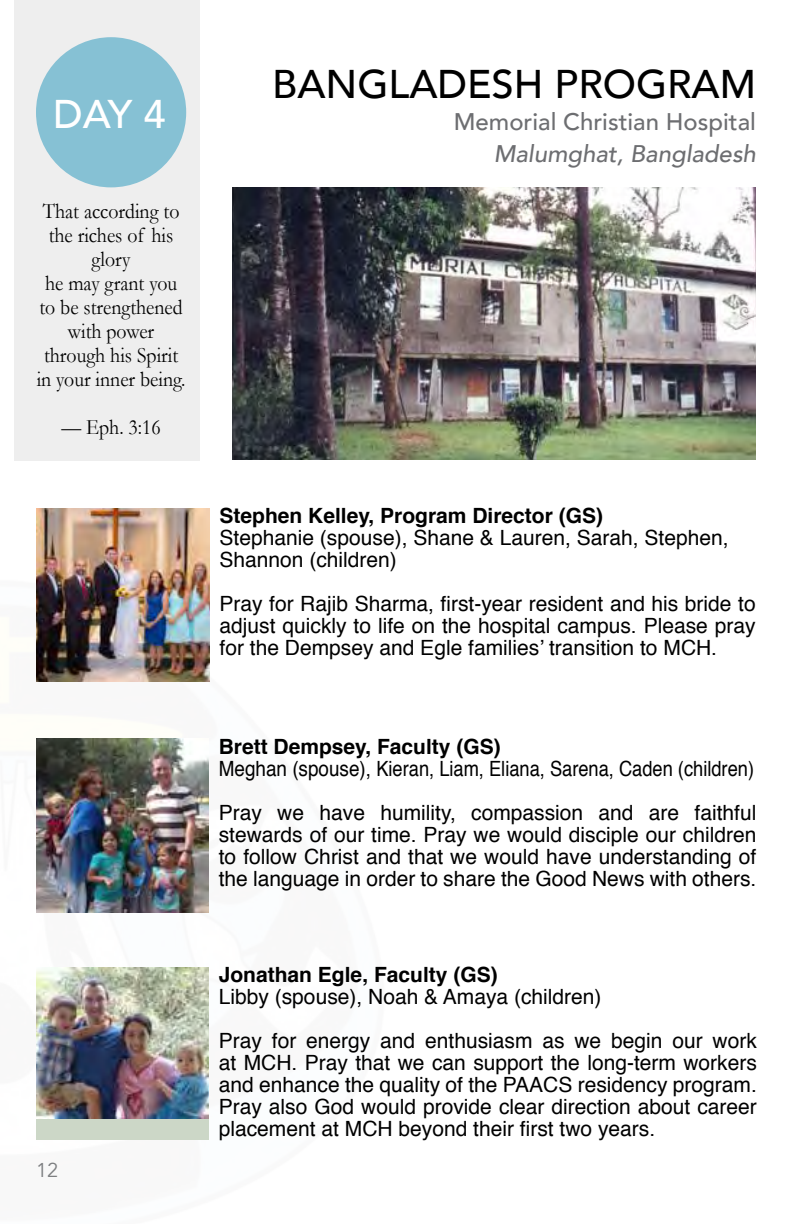
<style>
.page{position:relative;width:792px;height:1224px;background:#fff}
.page>*{position:absolute;margin:0;border:0;box-sizing:border-box;transform-origin:0 0}
.t1{font:500 40px "Avenir";color:#000}
.t2{font:500 40px "Avenir";color:#fff}
.t3{font:500 24px "Avenir";color:#6d6e71}
.t4{font:italic 500 24px "Avenir";color:#6d6e71}
.t5{font:22px/24px "Garamond";color:#000;text-align:center;scale:.9 1}
.t6{font:21px/22px "Helvetica";color:#000;text-align:justify}
.t7{font:21px/44px "Helvetica";color:#000;scale:.9 1}
.t8{font:700 21px "Helvetica";color:#000}
.t9{font:20px "Avenir";color:#808284}
</style>
<div class="page">
<svg style="left:14px;top:0;width:186px;height:460px;background:#d8e4e8"></svg>
<img style="left:232px;top:187px;width:524px;height:272px">
<img style="left:36px;top:508px;width:174px;height:173px">
<img style="left:36px;top:739px;width:173px;height:173px">
<div style="left:36px;top:967px;width:173px;height:173px;background:#ccd7c7"></div>
<img style="left:36px;top:967px;width:173px;height:151px">
<h1 class="t2" style="left:53px;top:80px;width:114px">DAY 4</h1>
<p class="t5" style="left:37px;top:199px;width:167px">That according to the riches of his glory<br>he may grant you to be strengthened with power through his Spirit in your inner being.</p>
<p class="t5" style="left:61px;top:415px;width:112px">— Eph. 3:16</p>
<p class="t9" style="left:36px;top:1158px;width:24px">12</p>
<h1 class="t1" style="left:272px;top:49px;width:485px">BANGLADESH PROGRAM</h1>
<p class="t3" style="left:454px;top:100px;width:304px">Memorial Christian Hospital</p>
<p class="t4" style="left:494px;top:139px;width:264px">Malumghat, Bangladesh</p>
<p class="t8" style="left:220px;top:499px;width:385px">Stephen Kelley, Program Director (GS)</p>
<p class="t6" style="left:220px;top:528px;width:510px">Stephanie (spouse), Shane &amp; Lauren, Sarah, Stephen,<br>Shannon (children)</p>
<p class="t6" style="left:220px;top:594px;width:538px">Pray for Rajib Sharma, first-year resident and his bride to adjust quickly to life on the hospital campus. Please pray for the Dempsey and Egle families’ transition to MCH.</p>
<p class="t8" style="left:219px;top:730px;width:284px">Brett Dempsey, Faculty (GS)</p>
<p class="t7" style="left:219px;top:748px;width:599px">Meghan (spouse), Kieran, Liam, Eliana, Sarena, Caden (children)<br>Pray we have humility, compassion and are faithful</p>
<p class="t6" style="left:219px;top:825px;width:539px">stewards of our time. Pray we would disciple our children to follow Christ and that we would have understanding of the language in order to share the Good News with others.</p>
<p class="t8" style="left:219px;top:958px;width:280px">Jonathan Egle, Faculty (GS)</p>
<p class="t6" style="left:219px;top:976px;width:540px;line-height:44px">Libby (spouse), Noah &amp; Amaya (children)<br>Pray for energy and enthusiasm as we begin our work</p>
<p class="t6" style="left:219px;top:1053px;width:540px">at MCH. Pray that we can support the long-term workers and enhance the quality of the PAACS residency program.<br>Pray also God would provide clear direction about career placement at MCH beyond their first two years.</p>
</div>
